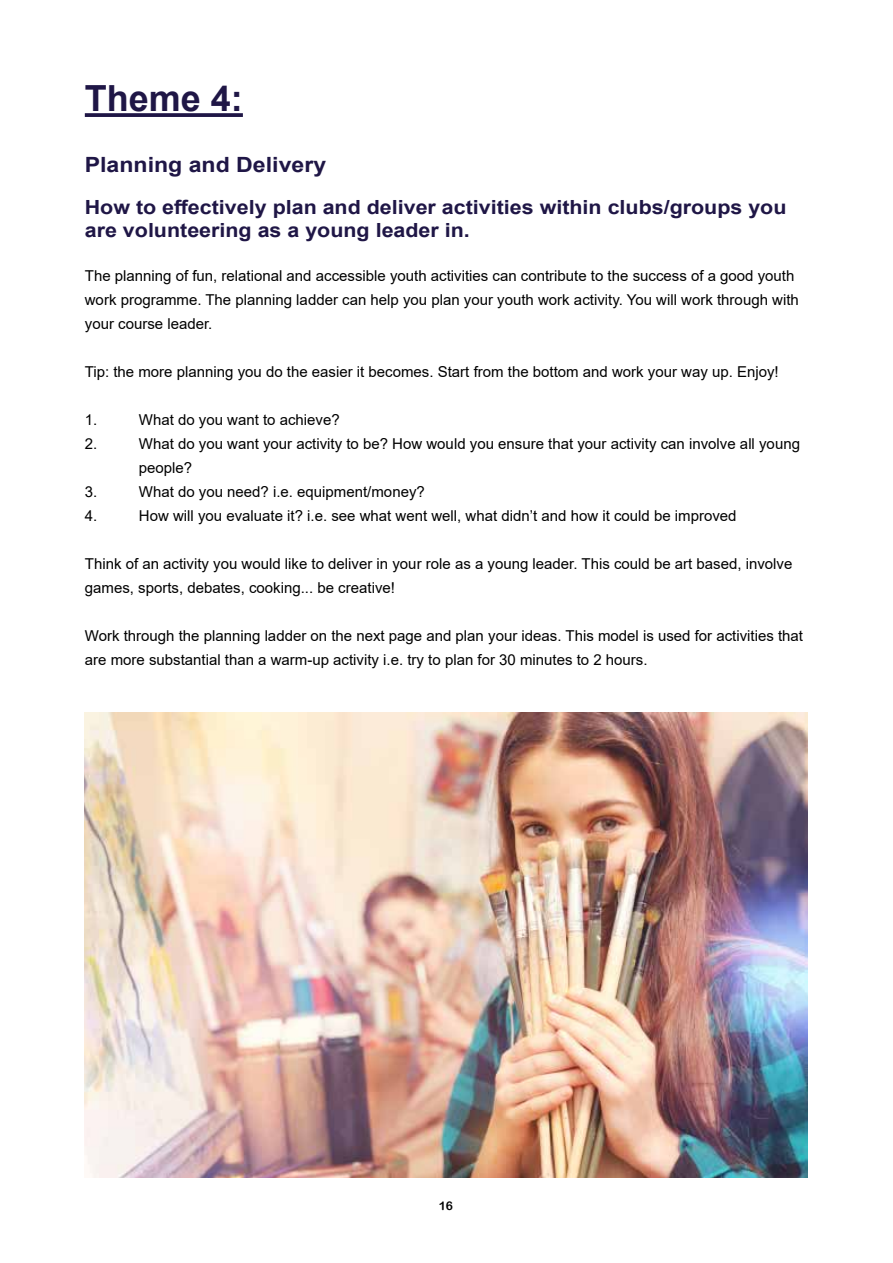
<style>
.page{position:relative;width:893px;height:1263px;background:#fff}
.page>*{position:absolute;margin:0;border:0;box-sizing:border-box;transform-origin:0 0}
.t1{font:700 36px "Arial";color:#1f1646}
.t2{font:700 21px "Arial";color:#1f1646;scale:1.1 1}
.t3{font:700 19.5px/23.4px "Arial";color:#1f1646;scale:1.1 1}
.t4{font:15px/24px "Arial";color:#000}
.t5{font:12px "Arial Rounded MT Bold";color:#000}
</style>
<div class="page">
<svg style="left:85px;top:113px;width:158px;height:4px"></svg>
<img style="left:84px;top:712px;width:724px;height:466px">
<h1 class="t1" style="left:85px;top:73px;width:160px">Theme 4:</h1>
<h2 class="t2" style="left:85px;top:150px;width:221px">Planning and Delivery</h2>
<h3 class="t3" style="left:85px;top:196px;width:639px">How to effectively plan and deliver activities within clubs/groups you are volunteering as a young leader in.</h3>
<p class="t4" style="left:85px;top:264px;width:715px">The planning of fun, relational and accessible youth activities can contribute to the success of a good youth work programme. The planning ladder can help you plan your youth work activity. You will work through with your course leader.</p>
<p class="t4" style="left:85px;top:360px;width:695px">Tip: the more planning you do the easier it becomes. Start from the bottom and work your way up. Enjoy!</p>
<p class="t4" style="left:85px;top:408px;width:14px">1.</p>
<p class="t4" style="left:139px;top:408px;width:202px">What do you want to achieve?</p>
<p class="t4" style="left:85px;top:432px;width:14px">2.</p>
<p class="t4" style="left:139px;top:432px;width:663px">What do you want your activity to be? How would you ensure that your activity can involve all young people?</p>
<p class="t4" style="left:85px;top:480px;width:14px">3.</p>
<p class="t4" style="left:139px;top:480px;width:287px">What do you need? i.e. equipment/money?</p>
<p class="t4" style="left:85px;top:504px;width:14px">4.</p>
<p class="t4" style="left:139px;top:504px;width:599px">How will you evaluate it? i.e. see what went well, what didn’t and how it could be improved</p>
<p class="t4" style="left:85px;top:552px;width:709px">Think of an activity you would like to deliver in your role as a young leader. This could be art based, involve games, sports, debates, cooking... be creative!</p>
<p class="t4" style="left:85px;top:624px;width:720px">Work through the planning ladder on the next page and plan your ideas. This model is used for activities that are more substantial than a warm-up activity i.e. try to plan for 30 minutes to 2 hours.</p>
<p class="t5" style="left:439px;top:1199px;width:16px">16</p>
</div>
